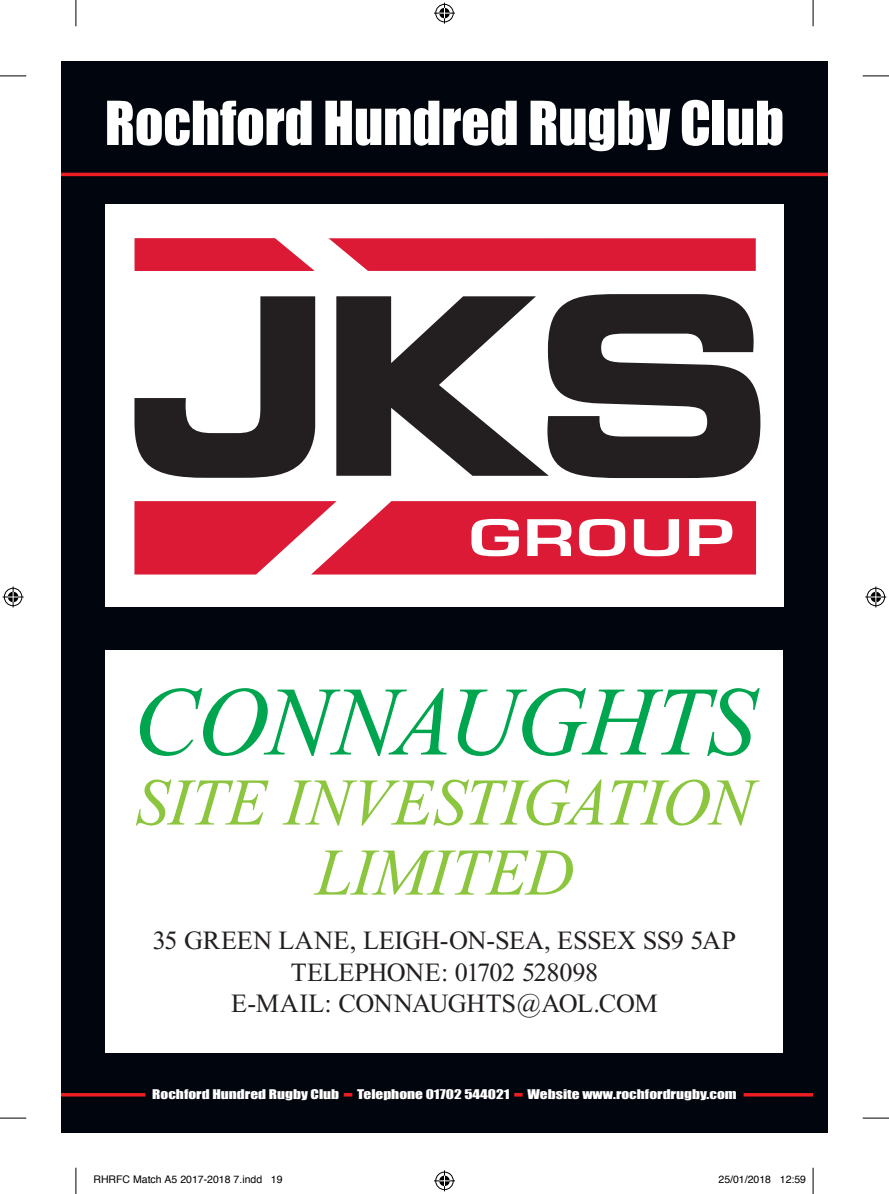
<style>
.page{position:relative;width:889px;height:1194px;background:#fff}
.page>*{position:absolute;margin:0;border:0;box-sizing:border-box;transform-origin:0 0}
.t1{font:italic 98px "Times New Roman";letter-spacing:-.02em;color:#00a54f}
.t2{font:italic 66.5px/70px "Times New Roman";letter-spacing:-.005em;color:#8bc63e;text-align:center}
.t3{font:56px "Impact";letter-spacing:-.005em;color:#fff}
.t4{font:26.25px/31.5px "Times New Roman";letter-spacing:-.015em;color:#231f20;text-align:center}
.t5{font:12.25px "Impact";color:#fff;scale:1.25 1}
.t6{font:10.5px "Helvetica";color:#000}
.s1{font-size:25.72px;color:#ee1d23}
</style>
<div class="page">
<div style="left:61px;top:61px;width:766px;height:1071px;background:#01060e"></div>
<hr style="left:61px;top:173px;width:766px;height:3px;background:#ee1d23">
<hr style="left:61px;top:1093px;width:84px;height:3px;background:#ee1d23">
<hr style="left:743px;top:1093px;width:70px;height:3px;background:#ee1d23">
<div style="left:106px;top:205px;width:677px;height:402px;background:#fff"></div>
<svg style="left:134px;top:296px;width:181px;height:182px"></svg>
<svg style="left:336px;top:294px;width:424px;height:184px"></svg>
<svg style="left:134px;top:238px;width:181px;height:33px;background:#e0354d"></svg>
<svg style="left:328px;top:238px;width:427px;height:33px;background:#dd2741"></svg>
<svg style="left:134px;top:501px;width:622px;height:73px"></svg>
<div style="left:106px;top:650px;width:677px;height:402px;background:#fff"></div>
<svg style="left:0;top:76px;width:26px;height:1px"></svg>
<svg style="left:862px;top:76px;width:26px;height:1px"></svg>
<svg style="left:0;top:1117px;width:26px;height:1px"></svg>
<svg style="left:862px;top:1117px;width:26px;height:1px"></svg>
<svg style="left:76px;top:0;width:1px;height:26px"></svg>
<svg style="left:76px;top:1167px;width:1px;height:26px"></svg>
<svg style="left:812px;top:0;width:1px;height:26px"></svg>
<svg style="left:812px;top:1167px;width:1px;height:26px"></svg>
<svg style="left:434px;top:3px;width:21px;height:21px"></svg>
<svg style="left:434px;top:1170px;width:21px;height:21px"></svg>
<svg style="left:3px;top:586px;width:21px;height:21px"></svg>
<svg style="left:865px;top:586px;width:21px;height:21px"></svg>
<h3 class="t3" style="left:105px;top:88px;width:680px">Rochford Hundred Rugby Club</h3>
<h1 class="t1" style="left:133px;top:669px;width:623px">CONNAUGHTS</h1>
<h2 class="t2" style="left:135px;top:767px;width:619px">SITE INVESTIGATION<br>LIMITED</h2>
<p class="t4" style="left:153px;top:924px;width:585px">35 GREEN LANE, LEIGH-ON-SEA, ESSEX SS9 5AP<br>TELEPHONE: 01702 528098<br>E-MAIL: CONNAUGHTS@AOL.COM</p>
<p class="t5" style="left:152px;top:1086px;width:469px">Rochford Hundred Rugby Club <span class="s1">-</span> Telephone 01702 544021 <span class="s1">-</span> Website www.rochfordrugby.com</p>
<p class="t6" style="left:93px;top:1171px;width:191px">RHRFC Match A5 2017-2018 7.indd 19</p>
<p class="t6" style="left:718px;top:1171px;width:89px">25/01/2018 12:59</p>
</div>
